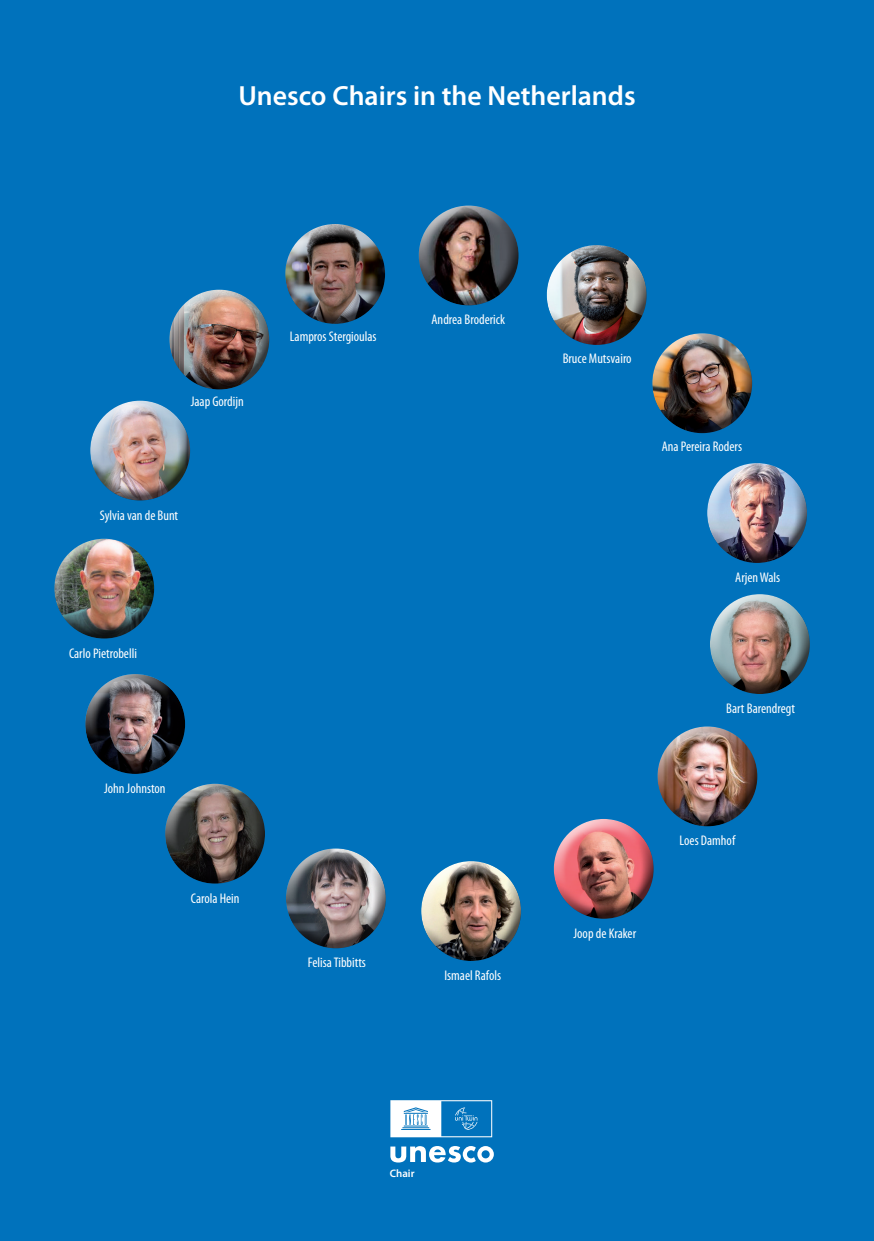
<style>
.page{position:relative;width:874px;height:1241px;background:#fff}
.page>*{position:absolute;margin:0;border:0;box-sizing:border-box;transform-origin:0 0}
.t1{font:600 27.82px "Myriad Pro";color:#fff}
.t2{font:condensed 14px "Myriad Pro";color:#fff}
.t3{font:600 10.85px "Myriad Pro";color:#fff}
</style>
<div class="page">
<div style="left:0;top:0;width:873px;height:1240px;background:#0072bc"></div>
<div style="left:418px;top:204px;width:101px;height:74px;background:#fff;opacity:.75"></div>
<div style="left:418px;top:220px;width:101px;height:87px;background:#231f20;opacity:.75"></div>
<div style="left:546px;top:243px;width:101px;height:75px;background:#fff;opacity:.75"></div>
<div style="left:546px;top:260px;width:101px;height:87px;background:#231f20;opacity:.75"></div>
<div style="left:651px;top:332px;width:102px;height:74px;background:#fff;opacity:.75"></div>
<div style="left:651px;top:348px;width:102px;height:87px;background:#231f20;opacity:.75"></div>
<div style="left:706px;top:461px;width:101px;height:75px;background:#fff;opacity:.75"></div>
<div style="left:706px;top:478px;width:101px;height:86px;background:#231f20;opacity:.75"></div>
<div style="left:709px;top:592px;width:101px;height:75px;background:#fff;opacity:.75"></div>
<div style="left:709px;top:609px;width:101px;height:86px;background:#231f20;opacity:.75"></div>
<div style="left:656px;top:724px;width:102px;height:75px;background:#fff;opacity:.75"></div>
<div style="left:656px;top:741px;width:102px;height:87px;background:#231f20;opacity:.75"></div>
<div style="left:553px;top:817px;width:101px;height:74px;background:#fff;opacity:.75"></div>
<div style="left:553px;top:833px;width:101px;height:87px;background:#231f20;opacity:.75"></div>
<div style="left:420px;top:859px;width:102px;height:74px;background:#fff;opacity:.75"></div>
<div style="left:420px;top:875px;width:102px;height:87px;background:#231f20;opacity:.75"></div>
<div style="left:285px;top:846px;width:102px;height:75px;background:#fff;opacity:.75"></div>
<div style="left:285px;top:863px;width:102px;height:87px;background:#231f20;opacity:.75"></div>
<div style="left:164px;top:782px;width:102px;height:74px;background:#fff;opacity:.75"></div>
<div style="left:164px;top:798px;width:102px;height:87px;background:#231f20;opacity:.75"></div>
<div style="left:85px;top:672px;width:101px;height:74px;background:#fff;opacity:.75"></div>
<div style="left:85px;top:688px;width:101px;height:87px;background:#231f20;opacity:.75"></div>
<div style="left:54px;top:537px;width:101px;height:74px;background:#fff;opacity:.75"></div>
<div style="left:54px;top:553px;width:101px;height:87px;background:#231f20;opacity:.75"></div>
<div style="left:90px;top:399px;width:101px;height:74px;background:#fff;opacity:.75"></div>
<div style="left:90px;top:415px;width:101px;height:87px;background:#231f20;opacity:.75"></div>
<div style="left:169px;top:288px;width:101px;height:74px;background:#fff;opacity:.75"></div>
<div style="left:169px;top:304px;width:101px;height:87px;background:#231f20;opacity:.75"></div>
<div style="left:284px;top:222px;width:102px;height:75px;background:#fff;opacity:.75"></div>
<div style="left:284px;top:239px;width:102px;height:87px;background:#231f20;opacity:.75"></div>
<svg style="left:390px;top:1146px;width:103px;height:16px"></svg>
<svg style="left:390px;top:1100px;width:102px;height:37px"></svg>
<h1 class="t1" style="left:238px;top:80px;width:398px">Unesco Chairs in the Netherlands</h1>
<p class="t2" style="left:191px;top:394px;width:54px">Jaap Gordijn</p>
<p class="t2" style="left:100px;top:507px;width:80px">Sylvia van de Bunt</p>
<p class="t2" style="left:289px;top:328px;width:88px">Lampros Stergioulas</p>
<p class="t2" style="left:69px;top:645px;width:69px">Carlo Pietrobelli</p>
<p class="t2" style="left:104px;top:780px;width:63px">John Johnston</p>
<p class="t2" style="left:191px;top:890px;width:50px">Carola Hein</p>
<p class="t2" style="left:308px;top:954px;width:60px">Felisa Tibbitts</p>
<p class="t2" style="left:431px;top:312px;width:75px">Andrea Broderick</p>
<p class="t2" style="left:444px;top:967px;width:58px">Ismael Rafols</p>
<p class="t2" style="left:562px;top:350px;width:70px">Bruce Mutsvairo</p>
<p class="t2" style="left:661px;top:439px;width:82px">Ana Pereira Roders</p>
<p class="t2" style="left:734px;top:570px;width:47px">Arjen Wals</p>
<p class="t2" style="left:725px;top:700px;width:70px">Bart Barendregt</p>
<p class="t2" style="left:573px;top:925px;width:64px">Joop de Kraker</p>
<p class="t2" style="left:679px;top:832px;width:57px">Loes Damhof</p>
<p class="t3" style="left:389px;top:1165px;width:26px">Chair</p>
</div>
